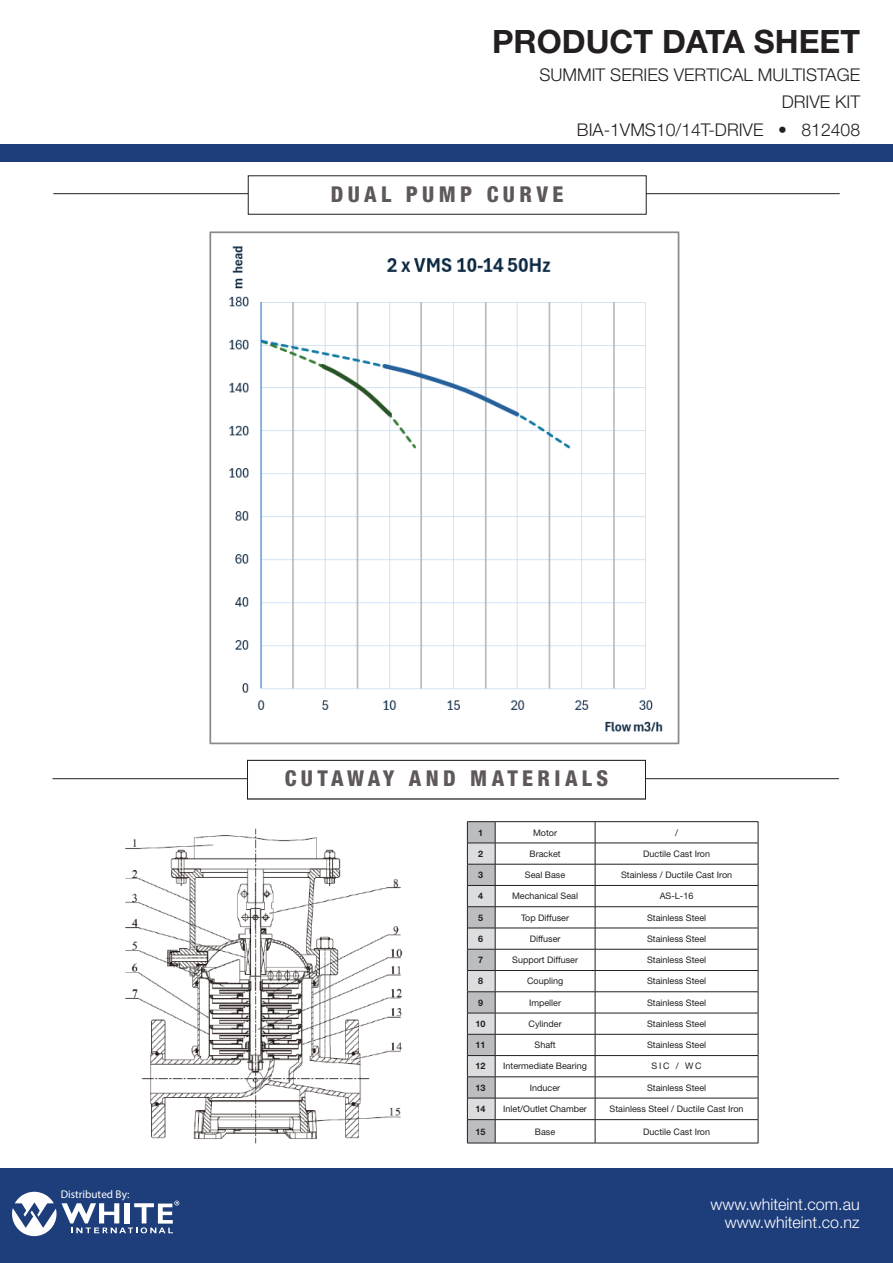
<style>
.page{position:relative;width:893px;height:1263px;background:#fff}
.page>*{position:absolute;margin:0;border:0;box-sizing:border-box;transform-origin:0 0}
.t1{font:700 32.25px "Helvetica Neue LT Std";color:#231f20}
.t2{font:800 condensed 21.9px "Helvetica Neue LT Std";letter-spacing:.2em;color:#5f585a}
.t3{font:italic 600 21.9px "Adobe Caslon Pro";letter-spacing:.215em;color:#5f585a}
.t4{font:300 17.55px/27.8px "Helvetica Neue LT Std";color:#231f20;text-align:right}
.t5{font:300 16.05px/17.5px "Helvetica Neue LT Std";color:#fff;text-align:right}
.t6{font:11.1px "Myriad Pro";color:#fff}
.t7{font:9px "Helvetica Neue LT Std";color:#231f20}
.t8{font:700 9px "Helvetica Neue LT Std";color:#231f20}
</style>
<div class="page">
<div style="left:0;top:145px;width:893px;height:17px;background:#1d3d7b"></div>
<div style="left:0;top:1168px;width:893px;height:95px;background:#1d3d7b"></div>
<svg style="left:12px;top:1192px;width:167px;height:44px"></svg>
<hr style="left:53px;top:193px;width:787px;height:1px;background:#231f20">
<div style="left:248px;top:176px;width:398px;height:38px;background:#fff"></div>
<hr style="left:53px;top:778px;width:786px;height:1px;background:#231f20">
<div style="left:247px;top:760px;width:398px;height:39px;background:#fff"></div>
<div style="left:247px;top:760px;width:399px;height:39px;border:1px solid #231f20"></div>
<img style="left:125px;top:828px;width:278px;height:316px">
<hr style="left:495px;top:821px;width:100px;height:1px;background:#231f20">
<hr style="left:595px;top:821px;width:163px;height:1px;background:#231f20">
<hr style="left:495px;top:843px;width:100px;height:1px;background:#231f20">
<hr style="left:595px;top:843px;width:163px;height:1px;background:#231f20">
<hr style="left:495px;top:864px;width:100px;height:1px;background:#231f20">
<hr style="left:595px;top:864px;width:163px;height:1px;background:#231f20">
<hr style="left:495px;top:885px;width:100px;height:1px;background:#231f20">
<hr style="left:595px;top:885px;width:163px;height:1px;background:#231f20">
<hr style="left:495px;top:906px;width:100px;height:1px;background:#231f20">
<hr style="left:595px;top:906px;width:163px;height:1px;background:#231f20">
<hr style="left:495px;top:928px;width:100px;height:1px;background:#231f20">
<hr style="left:595px;top:928px;width:163px;height:1px;background:#231f20">
<hr style="left:495px;top:949px;width:100px;height:1px;background:#231f20">
<hr style="left:595px;top:949px;width:163px;height:1px;background:#231f20">
<hr style="left:495px;top:970px;width:100px;height:1px;background:#231f20">
<hr style="left:595px;top:970px;width:163px;height:1px;background:#231f20">
<hr style="left:495px;top:991px;width:100px;height:1px;background:#231f20">
<hr style="left:595px;top:991px;width:163px;height:1px;background:#231f20">
<hr style="left:495px;top:1013px;width:100px;height:1px;background:#231f20">
<hr style="left:595px;top:1013px;width:163px;height:1px;background:#231f20">
<hr style="left:495px;top:1034px;width:100px;height:1px;background:#231f20">
<hr style="left:595px;top:1034px;width:163px;height:1px;background:#231f20">
<hr style="left:495px;top:1055px;width:100px;height:1px;background:#231f20">
<hr style="left:595px;top:1055px;width:163px;height:1px;background:#231f20">
<hr style="left:495px;top:1076px;width:100px;height:1px;background:#231f20">
<hr style="left:595px;top:1076px;width:163px;height:1px;background:#231f20">
<hr style="left:495px;top:1098px;width:100px;height:1px;background:#231f20">
<hr style="left:595px;top:1098px;width:163px;height:1px;background:#231f20">
<hr style="left:495px;top:1119px;width:100px;height:1px;background:#231f20">
<hr style="left:595px;top:1119px;width:163px;height:1px;background:#231f20">
<svg style="left:595px;top:822px;width:1px;height:321px"></svg>
<svg style="left:758px;top:822px;width:1px;height:321px"></svg>
<svg style="left:467px;top:821px;width:29px;height:323px;background:#b8b9bb"></svg>
<hr style="left:495px;top:1143px;width:100px;height:1px;background:#231f20">
<hr style="left:595px;top:1143px;width:163px;height:1px;background:#231f20">
<img style="left:209px;top:231px;width:471px;height:514px">
<h1 class="t1" style="left:492px;top:21px;width:370px">PRODUCT DATA SHEET</h1>
<h3 class="t4" style="left:539px;top:60px;width:322px">SUMMIT SERIES VERTICAL MULTISTAGE<br>DRIVE KIT<br>BIA-1VMS10/14T-DRIVE • 812408</h3>
<h2 class="t2" style="left:331px;top:180px;width:234px">DUAL PUMP CURVE</h2>
<p class="t6" style="left:61px;top:1188px;width:70px">Distributed By:</p>
<h2 class="t2" style="left:285px;top:765px;width:325px">CUTAWAY AND MAT RIALS</h2>
<h2 class="t3" style="left:355px;top:766px;width:184px">PUMP CURVE</h2>
<p class="t8" style="left:478px;top:827px;width:7px">1</p>
<p class="t7" style="left:533px;top:827px;width:26px">Motor</p>
<p class="t7" style="left:675px;top:827px;width:4px">/</p>
<p class="t8" style="left:478px;top:848px;width:7px">2</p>
<p class="t7" style="left:530px;top:848px;width:33px">Bracket</p>
<p class="t7" style="left:643px;top:848px;width:68px">Ductile Cast Iron</p>
<p class="t8" style="left:478px;top:869px;width:7px">3</p>
<p class="t7" style="left:525px;top:869px;width:42px">Seal Base</p>
<p class="t7" style="left:621px;top:869px;width:113px">Stainless / Ductile Cast Iron</p>
<p class="t8" style="left:478px;top:890px;width:7px">4</p>
<p class="t7" style="left:512px;top:891px;width:68px">Mechanical Seal</p>
<p class="t7" style="left:660px;top:891px;width:35px">AS-L-16</p>
<p class="t8" style="left:478px;top:912px;width:7px">5</p>
<p class="t7" style="left:521px;top:912px;width:50px">Top Diffuser</p>
<p class="t7" style="left:647px;top:912px;width:61px">Stainless Steel</p>
<p class="t8" style="left:478px;top:933px;width:7px">6</p>
<p class="t7" style="left:530px;top:933px;width:32px">Diffuser</p>
<p class="t7" style="left:647px;top:933px;width:61px">Stainless Steel</p>
<p class="t8" style="left:478px;top:954px;width:7px">7</p>
<p class="t7" style="left:512px;top:954px;width:67px">Support Diffuser</p>
<p class="t7" style="left:647px;top:954px;width:61px">Stainless Steel</p>
<p class="t8" style="left:478px;top:975px;width:7px">8</p>
<p class="t7" style="left:527px;top:976px;width:38px">Coupling</p>
<p class="t7" style="left:647px;top:976px;width:61px">Stainless Steel</p>
<p class="t8" style="left:478px;top:997px;width:7px">9</p>
<p class="t7" style="left:529px;top:997px;width:34px">Impeller</p>
<p class="t7" style="left:647px;top:997px;width:61px">Stainless Steel</p>
<p class="t8" style="left:475px;top:1018px;width:12px">10</p>
<p class="t7" style="left:529px;top:1018px;width:35px">Cylinder</p>
<p class="t7" style="left:647px;top:1018px;width:61px">Stainless Steel</p>
<p class="t8" style="left:475px;top:1039px;width:12px">11</p>
<p class="t7" style="left:534px;top:1039px;width:23px">Shaft</p>
<p class="t7" style="left:647px;top:1039px;width:61px">Stainless Steel</p>
<p class="t8" style="left:475px;top:1060px;width:12px">12</p>
<p class="t7" style="left:503px;top:1061px;width:85px">Intermediate Bearing</p>
<p class="t7" style="left:651px;top:1061px;width:52px">SIC / WC</p>
<p class="t8" style="left:475px;top:1082px;width:12px">13</p>
<p class="t7" style="left:530px;top:1082px;width:32px">Inducer</p>
<p class="t7" style="left:647px;top:1082px;width:61px">Stainless Steel</p>
<p class="t8" style="left:475px;top:1103px;width:12px">14</p>
<p class="t7" style="left:503px;top:1103px;width:85px">Inlet/Outlet Chamber</p>
<p class="t7" style="left:610px;top:1103px;width:136px">Stainless Steel / Ductile Cast Iron</p>
<p class="t8" style="left:475px;top:1126px;width:12px">15</p>
<p class="t7" style="left:535px;top:1126px;width:22px">Base</p>
<p class="t7" style="left:643px;top:1126px;width:68px">Ductile Cast Iron</p>
<h3 class="t5" style="left:711px;top:1195px;width:151px">www.whiteint.com.au www.whiteint.co.nz</h3>
</div>
